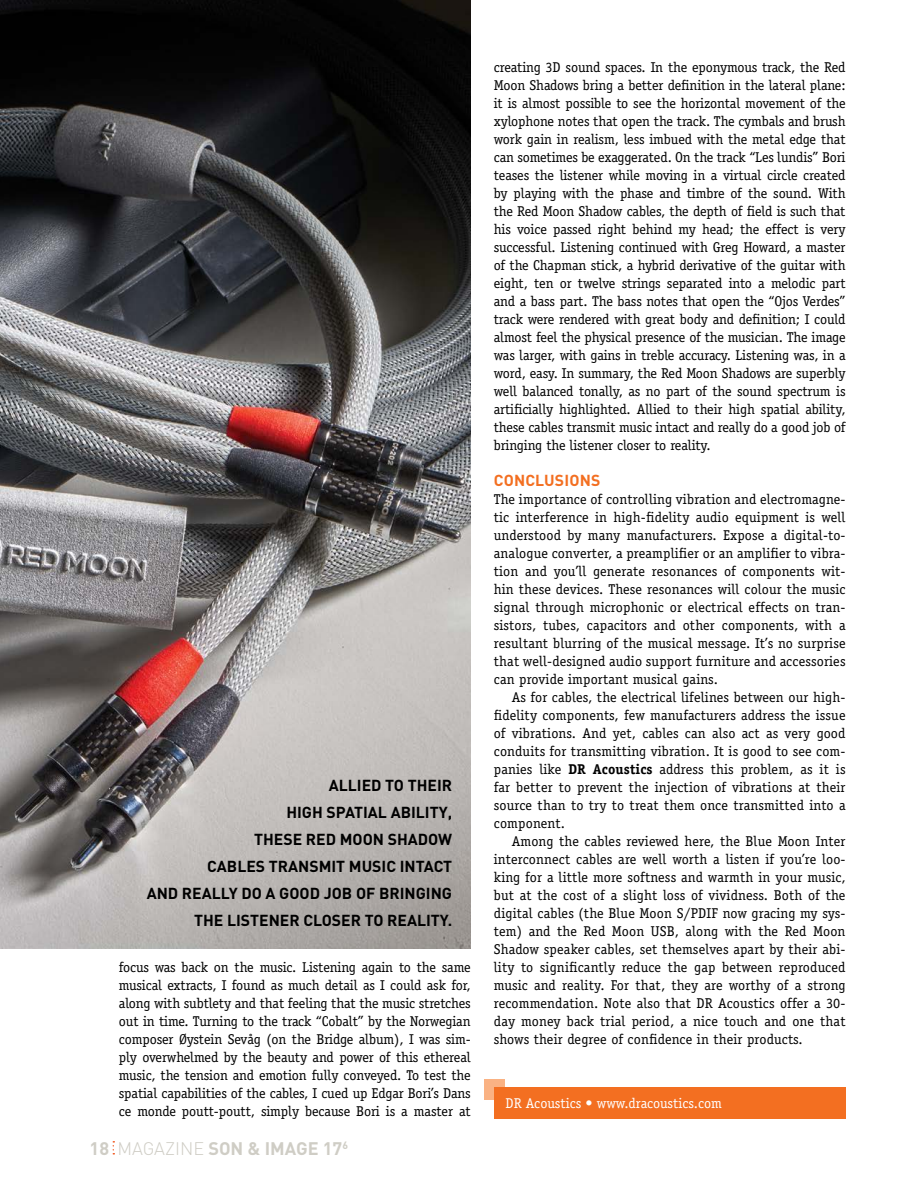
<style>
.page{position:relative;width:918px;height:1188px;background:#fff}
.page>*{position:absolute;margin:0;border:0;box-sizing:border-box;transform-origin:0 0}
.t1{font:700 18px "DIN";color:#cfcdc5}
.t2{font:700 15.75px/27px "DIN";color:#000;text-align:right}
.t3{font:700 15.75px "DIN";letter-spacing:.01em;color:#f36f21}
.t4{font:14.25px/18px "Officina Serif";letter-spacing:-.01em;color:#000;text-align:justify}
.t5{font:14.25px "Officina Serif";color:#fff}
.s1{font-weight:300}
.s2{font-weight:700}
</style>
<div class="page">
<img style="left:0;top:0;width:471px;height:948px">
<div style="left:484px;top:1079px;width:21px;height:21px;background:#fab283"></div>
<div style="left:494px;top:1087px;width:352px;height:32px;background:#f36f21"></div>
<p class="t2" style="left:147px;top:773px;width:307px">ALLIED TO THEIR<br>HIGH SPATIAL ABILITY,<br>THESE RED MOON SHADOW<br>CABLES TRANSMIT MUSIC INTACT<br>AND REALLY DO A GOOD JOB OF BRINGING<br>THE LISTENER CLOSER TO REALITY.</p>
<p class="t1" style="left:90px;top:1140px;width:21px">18</p>
<p class="t4" style="left:119px;top:959px;width:353px">focus was back on the music. Listening again to the same musical extracts, I found as much detail as I could ask for, along with subtlety and that feeling that the music stretches out in time. Turning to the track “Cobalt” by the Norwegian composer Øystein Sevåg (on the Bridge album), I was sim&shy;ply overwhelmed by the beauty and power of this ethereal music, the tension and emotion fully conveyed. To test the spatial capabilities of the cables, I cued up Edgar Bori’s Dans ce monde poutt-poutt, simply because Bori is a master at</p>
<p class="t1" style="left:117px;top:1140px;width:232px"><span class="s1">MAGAZINE</span> SON &amp; IMAGE 17<sup>6</sup></p>
<p class="t4" style="left:494px;top:59px;width:353px">creating 3D sound spaces. In the eponymous track, the Red Moon Shadows bring a better definition in the lateral plane: it is almost possible to see the horizontal movement of the xylophone notes that open the track. The cymbals and brush work gain in realism, less imbued with the metal edge that can sometimes be exaggerated. On the track “Les lundis” Bori teases the listener while moving in a virtual circle created by playing with the phase and timbre of the sound. With the Red Moon Shadow cables, the depth of field is such that his voice passed right behind my head; the effect is very successful. Listening continued with Greg Howard, a master of the Chapman stick, a hybrid derivative of the guitar with eight, ten or twelve strings separated into a melodic part and a bass part. The bass notes that open the “Ojos Verdes” track were rendered with great body and definition; I could almost feel the physical presence of the musician. The image was larger, with gains in treble accuracy. Listening was, in a word, easy. In summary, the Red Moon Shadows are superbly well balanced tonally, as no part of the sound spectrum is artificially highlighted. Allied to their high spatial ability, these cables transmit music intact and really do a good job of bringing the listener closer to reality.</p>
<p class="t3" style="left:494px;top:473px;width:108px">CONCLUSIONS</p>
<p class="t4" style="left:494px;top:491px;width:353px">The importance of controlling vibration and electromagne&shy;tic interference in high-fidelity audio equipment is well understood by many manufacturers. Expose a digital-to&shy;analogue converter, a preamplifier or an amplifier to vibra&shy;tion and you’ll generate resonances of components wit&shy;hin these devices. These resonances will colour the music signal through microphonic or electrical effects on tran&shy;sistors, tubes, capacitors and other components, with a resultant blurring of the musical message. It’s no surprise that well-designed audio support furniture and accessories can provide important musical gains.</p>
<p class="t4" style="left:494px;top:689px;width:353px;text-indent:18px">As for cables, the electrical lifelines between our high&shy;fidelity components, few manufacturers address the issue of vibrations. And yet, cables can also act as very good conduits for transmitting vibration. It is good to see com&shy;panies like <span class="s2">DR Acoustics</span> address this problem, as it is far better to prevent the injection of vibrations at their source than to try to treat them once transmitted into a component.</p>
<p class="t4" style="left:494px;top:833px;width:353px;text-indent:18px">Among the cables reviewed here, the Blue Moon Inter interconnect cables are well worth a listen if you’re loo&shy;king for a little more softness and warmth in your music, but at the cost of a slight loss of vividness. Both of the digital cables (the Blue Moon S/PDIF now gracing my sys&shy;tem) and the Red Moon USB, along with the Red Moon Shadow speaker cables, set themselves apart by their abi&shy;lity to significantly reduce the gap between reproduced music and reality. For that, they are worthy of a strong recommendation. Note also that DR Acoustics offer a 30- day money back trial period, a nice touch and one that shows their degree of confidence in their products.</p>
<p class="t5" style="left:506px;top:1097px;width:218px">DR Acoustics • www.dracoustics.com</p>
</div>
